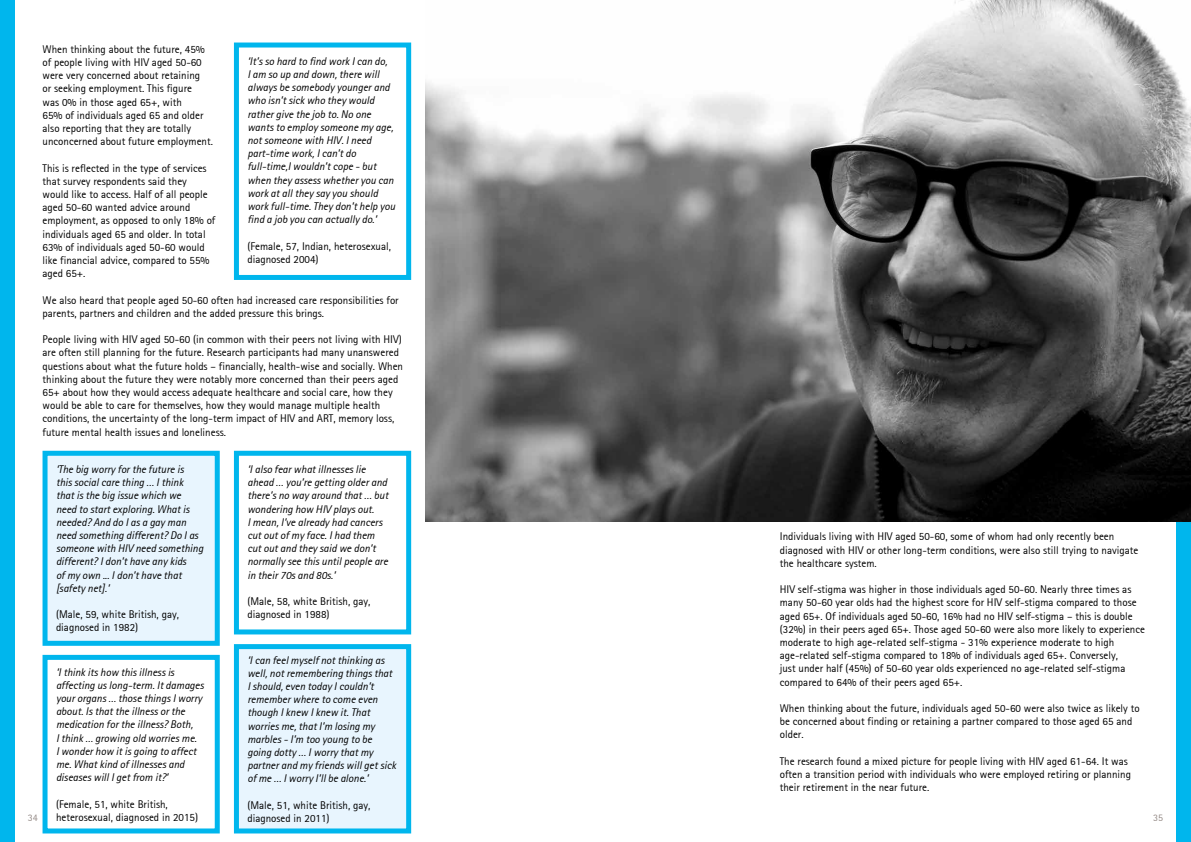
<style>
.page{position:relative;width:1191px;height:842px;background:#fff}
.page>*{position:absolute;margin:0;border:0;box-sizing:border-box;transform-origin:0 0}
.t1{font:11px/13.2px "Rotis Sans Serif";color:#000}
.t2{font:italic 11px/13.2px "Rotis Sans Serif";color:#000}
.t3{font:10px "Rotis Sans Serif";color:#958b87}
</style>
<div class="page">
<div style="left:1176px;top:0;width:15px;height:842px;background:#00b6ed"></div>
<div style="left:0;top:0;width:14px;height:842px;background:#00b6ed"></div>
<div style="left:234px;top:43px;width:177px;height:237px;border:5px solid #00b6ed"></div>
<div style="left:43px;top:451px;width:177px;height:195px;background:#e8f5fe;border:5px solid #00b6ed"></div>
<div style="left:43px;top:655px;width:177px;height:178px;border:5px solid #00b6ed"></div>
<div style="left:234px;top:451px;width:177px;height:183px;border:5px solid #00b6ed"></div>
<div style="left:234px;top:644px;width:177px;height:189px;background:#e8f5fe;border:5px solid #00b6ed"></div>
<img style="left:425px;top:0;width:766px;height:522px">
<p class="t1" style="left:43px;top:42px;width:172px">When thinking about the future, 45% of people living with HIV aged 50-60 were very concerned about retaining<br>or seeking employment. This figure<br>was 0% in those aged 65+, with<br>65% of individuals aged 65 and older also reporting that they are totally unconcerned about future employment.</p>
<p class="t1" style="left:43px;top:161px;width:174px">This is reflected in the type of services that survey respondents said they would like to access. Half of all people aged 50-60 wanted advice around employment, as opposed to only 18% of individuals aged 65 and older. In total 63% of individuals aged 50-60 would like financial advice, compared to 55% aged 65+.</p>
<p class="t1" style="left:43px;top:293px;width:358px">We also heard that people aged 50-60 often had increased care responsibilities for parents, partners and children and the added pressure this brings.</p>
<p class="t1" style="left:43px;top:333px;width:362px">People living with HIV aged 50-60 (in common with their peers not living with HIV) are often still planning for the future. Research participants had many unanswered questions about what the future holds – financially, health-wise and socially. When thinking about the future they were notably more concerned than their peers aged 65+ about how they would access adequate healthcare and social care, how they would be able to care for themselves, how they would manage multiple health conditions, the uncertainty of the long-term impact of HIV and ART, memory loss, future mental health issues and loneliness.</p>
<p class="t2" style="left:247px;top:55px;width:149px">‘It’s so hard to find work I can do,<br>I am so up and down, there will always be somebody younger and who isn’t sick who they would rather give the job to. No one wants to employ someone my age, not someone with HIV. I need part-time work, I can’t do full-time,I wouldn’t cope - but when they assess whether you can work at all they say you should work full-time. They don’t help you find a job you can actually do.’</p>
<p class="t1" style="left:247px;top:239px;width:145px">(Female, 57, Indian, heterosexual, diagnosed 2004)</p>
<p class="t2" style="left:56px;top:463px;width:149px">‘The big worry for the future is<br>this social care thing … I think that is the big issue which we need to start exploring. What is needed? And do I as a gay man need something different? Do I as someone with HIV need something different? I don’t have any kids<br>of my own ... I don’t have that [safety net].’</p>
<p class="t1" style="left:56px;top:608px;width:125px">(Male, 59, white British, gay, diagnosed in 1982)</p>
<p class="t2" style="left:56px;top:665px;width:149px">‘I think its how this illness is affecting us long-term. It damages your organs … those things I worry about. Is that the illness or the medication for the illness? Both,<br>I think … growing old worries me.<br>I wonder how it is going to affect me. What kind of illnesses and diseases will I get from it?’</p>
<p class="t1" style="left:56px;top:797px;width:144px">(Female, 51, white British, heterosexual, diagnosed in 2015)</p>
<p class="t2" style="left:247px;top:463px;width:142px">‘I also fear what illnesses lie ahead … you’re getting older and there’s no way around that … but wondering how HIV plays out.<br>I mean, I’ve already had cancers cut out of my face. I had them cut out and they said we don’t normally see this until people are in their 70s and 80s.’</p>
<p class="t1" style="left:247px;top:595px;width:125px">(Male, 58, white British, gay, diagnosed in 1988)</p>
<p class="t2" style="left:247px;top:653px;width:150px">‘I can feel myself not thinking as well, not remembering things that<br>I should, even today I couldn’t remember where to come even though I knew I knew it. That worries me, that I’m losing my marbles - I’m too young to be going dotty … I worry that my partner and my friends will get sick of me … I worry I’ll be alone.’</p>
<p class="t1" style="left:247px;top:798px;width:125px">(Male, 51, white British, gay, diagnosed in 2011)</p>
<p class="t1" style="left:780px;top:530px;width:360px">Individuals living with HIV aged 50-60, some of whom had only recently been diagnosed with HIV or other long-term conditions, were also still trying to navigate the healthcare system.</p>
<p class="t1" style="left:780px;top:583px;width:367px">HIV self-stigma was higher in those individuals aged 50-60. Nearly three times as many 50-60 year olds had the highest score for HIV self-stigma compared to those aged 65+. Of individuals aged 50-60, 16% had no HIV self-stigma – this is double (32%) in their peers aged 65+. Those aged 50-60 were also more likely to experience moderate to high age-related self-stigma - 31% experience moderate to high age-related self-stigma compared to 18% of individuals aged 65+. Conversely,<br>just under half (45%) of 50-60 year olds experienced no age-related self-stigma compared to 64% of their peers aged 65+.</p>
<p class="t1" style="left:780px;top:701px;width:361px">When thinking about the future, individuals aged 50-60 were also twice as likely to be concerned about finding or retaining a partner compared to those aged 65 and older.</p>
<p class="t1" style="left:780px;top:754px;width:353px">The research found a mixed picture for people living with HIV aged 61-64. It was often a transition period with individuals who were employed retiring or planning their retirement in the near future.</p>
<p class="t3" style="left:28px;top:811px;width:11px">34</p>
<p class="t3" style="left:1153px;top:811px;width:11px">35</p>
</div>
